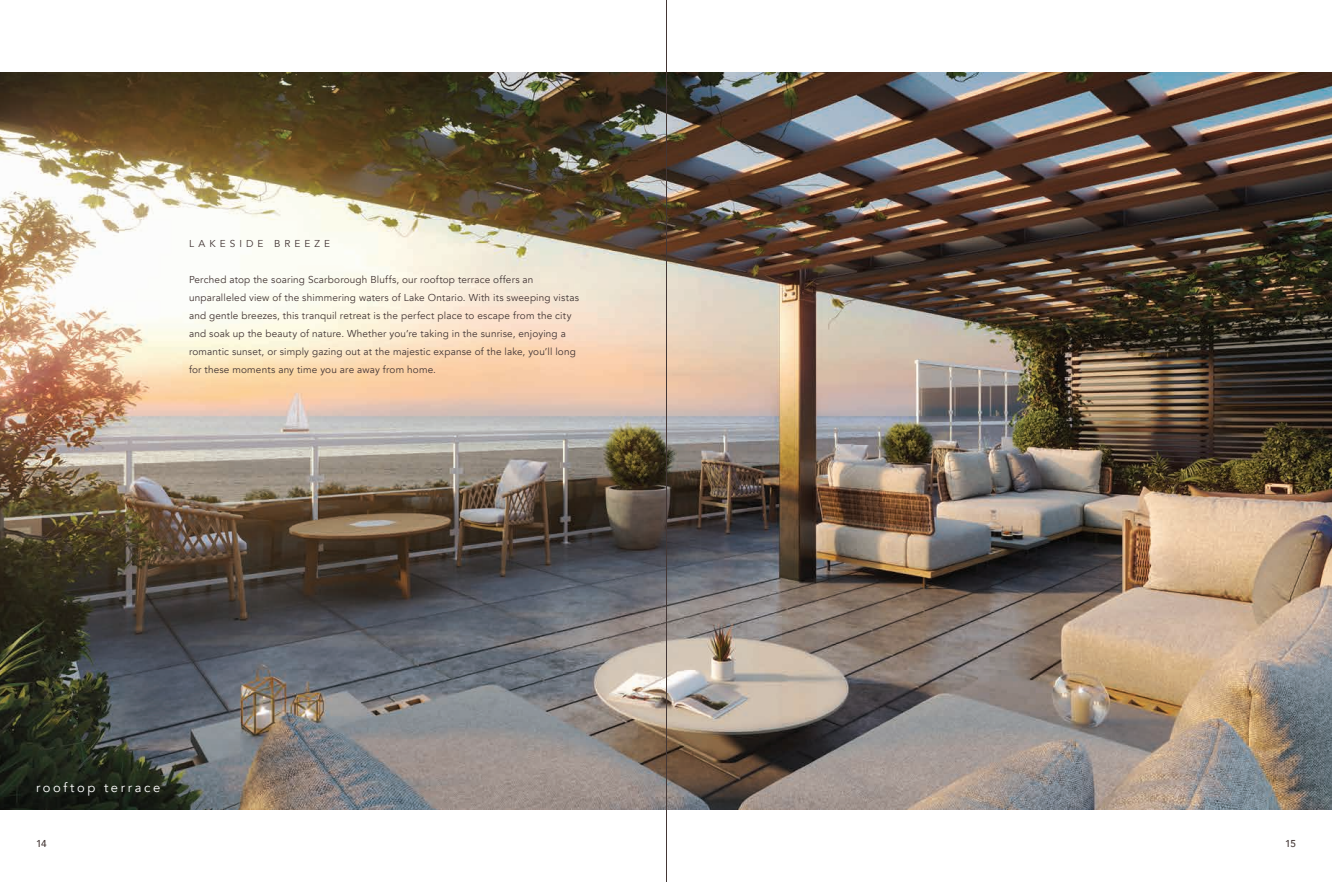
<style>
.page{position:relative;width:1332px;height:882px;background:#fff}
.page>*{position:absolute;margin:0;border:0;box-sizing:border-box;transform-origin:0 0}
.t1{font:13px "Avenir";letter-spacing:.195em;color:#fff}
.t2{font:10px/18px "Avenir";letter-spacing:.015em;color:#433635}
.t3{font:10px "Avenir";letter-spacing:.405em;color:#433635}
.t4{font:500 10px "Avenir";color:#433635}
</style>
<div class="page">
<img style="left:0;top:72px;width:1332px;height:738px">
<hr style="left:666px;top:0;width:1px;height:882px;background:#433635">
<p class="t3" style="left:189px;top:237px;width:143px">LAKESIDE BREEZE</p>
<p class="t2" style="left:189px;top:270px;width:392px">Perched atop the soaring Scarborough Bluffs, our rooftop terrace offers an unparalleled view of the shimmering waters of Lake Ontario. With its sweeping vistas and gentle breezes, this tranquil retreat is the perfect place to escape from the city and soak up the beauty of nature. Whether you’re taking in the sunrise, enjoying a romantic sunset, or simply gazing out at the majestic expanse of the lake, you’ll long for these moments any time you are away from home.</p>
<p class="t1" style="left:36px;top:780px;width:126px">rooftop terrace</p>
<p class="t4" style="left:36px;top:835px;width:12px">14</p>
<p class="t4" style="left:1285px;top:835px;width:12px">15</p>
</div>
